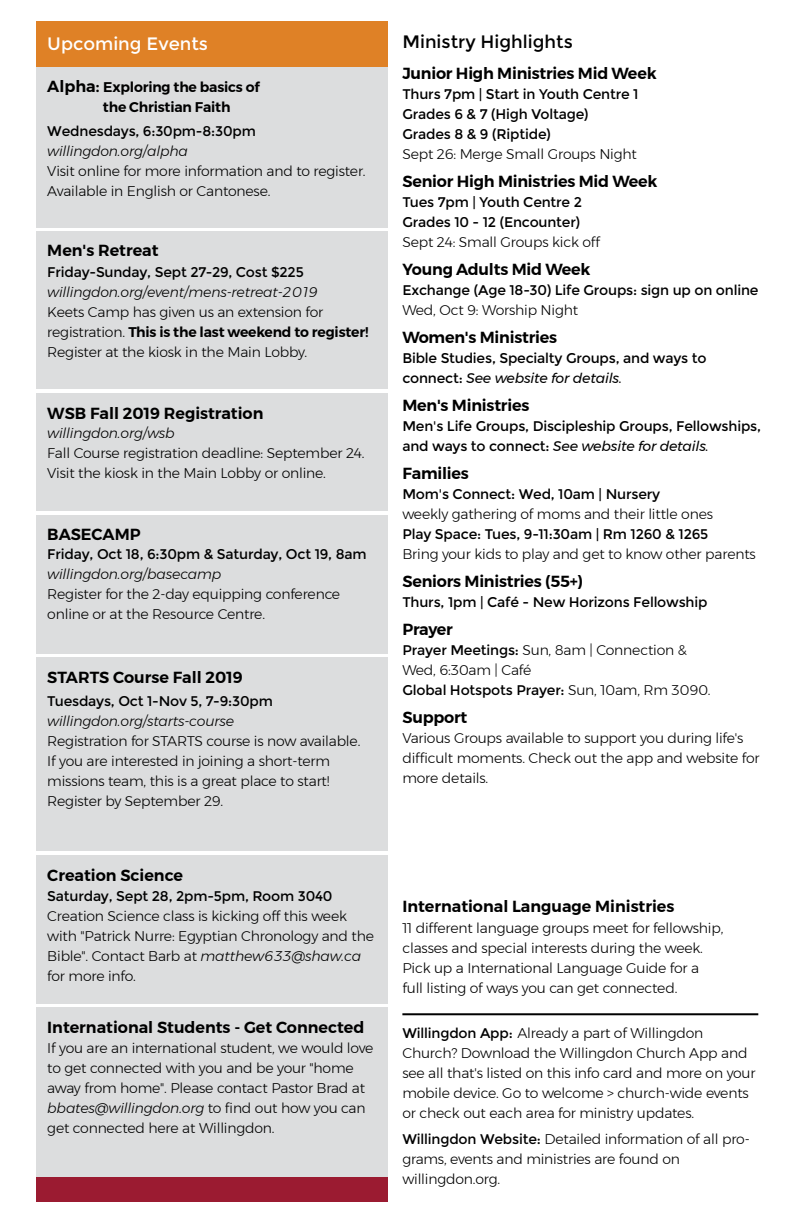
<style>
.page{position:relative;width:792px;height:1224px;background:#fff}
.page>*{position:absolute;margin:0;border:0;box-sizing:border-box;transform-origin:0 0}
.t1{font:18px "Montserrat";color:#000}
.t2{font:18px "Montserrat";color:#fff}
.t3{font:600 16px "Montserrat";letter-spacing:-.015em;color:#000}
.t4{font:300 14px/20px "Montserrat";letter-spacing:-.015em;color:#000}
.t5{font:14px/20px "Montserrat";letter-spacing:-.015em;color:#000}
.t6{font:italic 300 14px "Montserrat";letter-spacing:-.015em;color:#000}
.t7{font:600 14px/20px "Montserrat";letter-spacing:-.015em;color:#000}
.s1{font-style:italic}
.s2{font-weight:400}
.s3{font-size:16px}
.s4{font-weight:600}
</style>
<div class="page">
<div style="left:37px;top:21px;width:351px;height:46px;background:#df8126"></div>
<div style="left:36px;top:1177px;width:352px;height:25px;background:#9b1b31"></div>
<hr style="left:402px;top:1013px;width:356px;height:2px;background:#000">
<div style="left:37px;top:67px;width:351px;height:160px;background:#dcddde"></div>
<div style="left:37px;top:393px;width:351px;height:118px;background:#dcddde"></div>
<div style="left:37px;top:658px;width:351px;height:193px;background:#dcddde"></div>
<div style="left:37px;top:1008px;width:351px;height:169px;background:#dcddde"></div>
<div style="left:37px;top:515px;width:351px;height:139px;background:#dcddde"></div>
<div style="left:37px;top:231px;width:351px;height:158px;background:#dcddde"></div>
<div style="left:37px;top:855px;width:351px;height:149px;background:#dcddde"></div>
<p class="t2" style="left:47px;top:33px;width:162px">Upcoming Events</p>
<p class="t1" style="left:402px;top:31px;width:172px">Ministry Highlights</p>
<p class="t3" style="left:402px;top:61px;width:256px">Junior High Ministries Mid Week</p>
<p class="t5" style="left:402px;top:85px;width:238px">Thurs 7pm | Start in Youth Centre 1<br>Grades 6 &amp; 7 (High Voltage)<br>Grades 8 &amp; 9 (Riptide)</p>
<p class="t4" style="left:402px;top:144px;width:236px">Sept 26: Merge Small Groups Night</p>
<p class="t3" style="left:402px;top:169px;width:256px">Senior High Ministries Mid Week</p>
<p class="t5" style="left:402px;top:193px;width:181px">Tues 7pm | Youth Centre 2<br>Grades 10 - 12 (Encounter)</p>
<p class="t4" style="left:402px;top:232px;width:199px">Sept 24: Small Groups kick off</p>
<p class="t3" style="left:402px;top:257px;width:189px">Young Adults Mid Week</p>
<p class="t5" style="left:402px;top:281px;width:358px">Exchange (Age 18-30) Life Groups: sign up on online</p>
<p class="t4" style="left:402px;top:300px;width:177px">Wed, Oct 9: Worship Night</p>
<p class="t3" style="left:402px;top:325px;width:156px">Women's Ministries</p>
<p class="t5" style="left:402px;top:349px;width:306px">Bible Studies, Specialty Groups, and ways to connect: <span class="s1">See website for details.</span></p>
<p class="t3" style="left:402px;top:393px;width:128px">Men's Ministries</p>
<p class="t5" style="left:402px;top:417px;width:360px">Men's Life Groups, Discipleship Groups, Fellowships, and ways to connect: <span class="s1">See website for details.</span></p>
<p class="t3" style="left:402px;top:461px;width:68px">Families</p>
<p class="t5" style="left:402px;top:485px;width:259px">Mom's Connect: Wed, 10am | Nursery</p>
<p class="t4" style="left:402px;top:504px;width:312px">weekly gathering of moms and their little ones</p>
<p class="t5" style="left:402px;top:525px;width:307px">Play Space: Tues, 9-11:30am | Rm 1260 &amp; 1265</p>
<p class="t4" style="left:402px;top:544px;width:355px">Bring your kids to play and get to know other parents</p>
<p class="t3" style="left:402px;top:569px;width:182px">Seniors Ministries (55+)</p>
<p class="t5" style="left:402px;top:593px;width:307px">Thurs, 1pm | Café - New Horizons Fellowship</p>
<p class="t3" style="left:402px;top:617px;width:52px">Prayer</p>
<p class="t4" style="left:402px;top:640px;width:310px"><span class="s2">Prayer Meetings:</span> Sun, 8am | Connection &amp;<br>Wed, 6:30am | Café<br><span class="s2">Global Hotspots Prayer:</span> Sun, 10am, Rm 3090.</p>
<p class="t3" style="left:402px;top:705px;width:66px">Support</p>
<p class="t4" style="left:402px;top:728px;width:359px">Various Groups available to support you during life's difficult moments. Check out the app and website for more details.</p>
<p class="t7" style="left:103px;top:77px;width:158px;text-indent:-56px"><span class="s3">Alpha:</span> Exploring the basics of the Christian Faith</p>
<p class="t5" style="left:47px;top:121px;width:210px">Wednesdays, 6:30pm-8:30pm</p>
<p class="t6" style="left:47px;top:141px;width:142px">willingdon.org/alpha</p>
<p class="t4" style="left:47px;top:161px;width:320px">Visit online for more information and to register.<br>Available in English or Cantonese.</p>
<p class="t3" style="left:47px;top:237px;width:113px">Men's Retreat</p>
<p class="t5" style="left:47px;top:263px;width:258px">Friday-Sunday, Sept 27-29, Cost $225</p>
<p class="t6" style="left:47px;top:282px;width:272px">willingdon.org/event/mens-retreat-2019</p>
<p class="t4" style="left:47px;top:302px;width:323px">Keets Camp has given us an extension for registration. <span class="s4">This is the last weekend to register!<br></span>Register at the kiosk in the Main Lobby.</p>
<p class="t3" style="left:47px;top:400px;width:218px">WSB Fall 2019 Registration</p>
<p class="t6" style="left:47px;top:422px;width:129px">willingdon.org/wsb</p>
<p class="t4" style="left:47px;top:443px;width:319px">Fall Course registration deadline: September 24.<br>Visit the kiosk in the Main Lobby or online.</p>
<p class="t3" style="left:47px;top:522px;width:95px">BASECAMP</p>
<p class="t5" style="left:47px;top:544px;width:321px">Friday, Oct 18, 6:30pm &amp; Saturday, Oct 19, 8am</p>
<p class="t6" style="left:47px;top:564px;width:176px">willingdon.org/basecamp</p>
<p class="t4" style="left:47px;top:584px;width:294px">Register for the 2-day equipping conference online or at the Resource Centre.</p>
<p class="t3" style="left:47px;top:665px;width:197px">STARTS Course Fall 2019</p>
<p class="t5" style="left:47px;top:691px;width:227px">Tuesdays, Oct 1-Nov 5, 7-9:30pm</p>
<p class="t6" style="left:47px;top:711px;width:188px">willingdon.org/starts-course</p>
<p class="t4" style="left:47px;top:731px;width:315px">Registration for STARTS course is now available.<br>If you are interested in joining a short-term missions team, this is a great place to start!<br>Register by September 29.</p>
<p class="t3" style="left:47px;top:863px;width:137px">Creation Science</p>
<p class="t5" style="left:47px;top:886px;width:287px">Saturday, Sept 28, 2pm-5pm, Room 3040</p>
<p class="t4" style="left:47px;top:905px;width:328px">Creation Science class is kicking off this week with "Patrick Nurre: Egyptian Chronology and the Bible". Contact Barb at <span class="s1">matthew633@shaw.ca </span>for more info.</p>
<p class="t3" style="left:47px;top:1015px;width:319px">International Students - Get Connected</p>
<p class="t4" style="left:47px;top:1038px;width:328px">If you are an international student, we would love to get connected with you and be your "home away from home". Please contact Pastor Brad at <span class="s1">bbates@willingdon.org</span> to find out how you can get connected here at Willingdon.</p>
<p class="t3" style="left:402px;top:893px;width:274px">International Language Ministries</p>
<p class="t4" style="left:402px;top:918px;width:323px">11 different language groups meet for fellowship, classes and special interests during the week.<br>Pick up a International Language Guide for a full listing of ways you can get connected.</p>
<p class="t4" style="left:402px;top:1023px;width:355px"><span class="s2">Willingdon App:</span> Already a part of Willingdon Church? Download the Willingdon Church App and see all that's listed on this info card and more on your mobile device. Go to welcome &gt; church-wide events or check out each area for ministry updates.</p>
<p class="t4" style="left:402px;top:1129px;width:349px"><span class="s2">Willingdon Website:</span> Detailed information of all pro&shy;grams, events and ministries are found on willingdon.org.</p>
</div>
